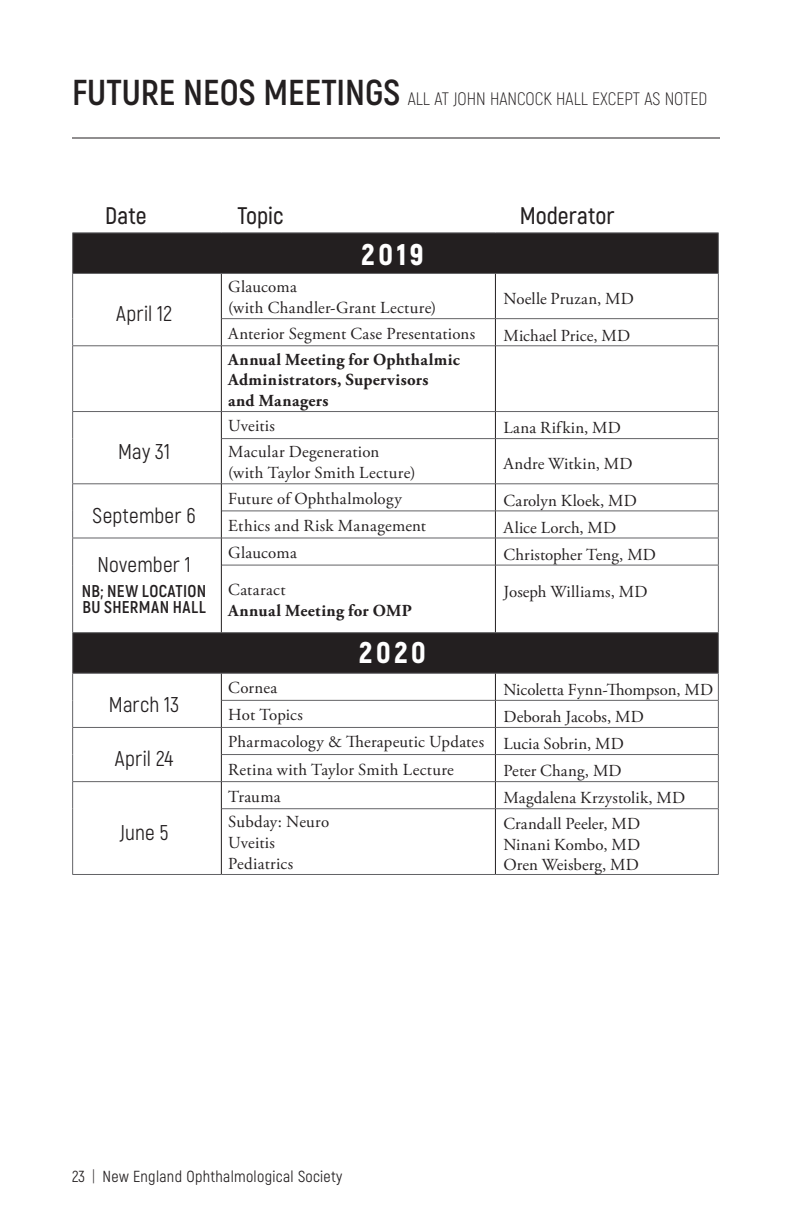
<style>
.page{position:relative;width:792px;height:1224px;background:#fff}
.page>*{position:absolute;margin:0;border:0;box-sizing:border-box;transform-origin:0 0}
.t1{font:900 30px "Akrobat";letter-spacing:.125em;color:#fff}
.Paragraph_Style_12{font:600 24px "Akrobat";color:#231f20}
.t2{font:21.4px "Akrobat";letter-spacing:.01em;color:#231f20}
.t3{font:300 18px "Akrobat";color:#231f20}
.t4{font:700 17px "Akrobat";letter-spacing:.025em;color:#231f20}
.t5{font:16.8px/20.6px "Adobe Garamond Pro";letter-spacing:.01em;color:#231f20}
.t6{font:700 16.8px/20.6px "Adobe Garamond Pro";letter-spacing:.02em;color:#231f20}
.t7{font:16px "Akrobat";letter-spacing:.02em;color:#231f20}
.s1{font-weight:700;font-size:36px}
.s2{font-weight:400}
.s3{font-weight:300}
</style>
<div class="page">
<svg style="left:73px;top:234px;width:645px;height:439px"></svg>
<hr style="left:72px;top:233px;width:149px;height:1px;background:#636366">
<hr style="left:72px;top:233px;width:1px;height:40px;background:#636366">
<hr style="left:221px;top:233px;width:274px;height:1px;background:#636366">
<hr style="left:495px;top:233px;width:224px;height:1px;background:#636366">
<hr style="left:718px;top:233px;width:1px;height:40px;background:#636366">
<hr style="left:72px;top:273px;width:149px;height:1px;background:#636366">
<hr style="left:72px;top:274px;width:1px;height:45px;background:#636366">
<hr style="left:221px;top:273px;width:274px;height:1px;background:#636366">
<hr style="left:495px;top:273px;width:224px;height:1px;background:#636366">
<hr style="left:718px;top:274px;width:1px;height:44px;background:#636366">
<svg style="left:72px;top:319px;width:1px;height:26px"></svg>
<hr style="left:222px;top:318px;width:273px;height:1px;background:#636366">
<hr style="left:495px;top:318px;width:224px;height:1px;background:#636366">
<svg style="left:718px;top:319px;width:1px;height:26px"></svg>
<hr style="left:72px;top:345px;width:149px;height:1px;background:#636366">
<hr style="left:72px;top:346px;width:1px;height:65px;background:#636366">
<hr style="left:221px;top:345px;width:274px;height:1px;background:#636366">
<hr style="left:495px;top:345px;width:224px;height:1px;background:#636366">
<hr style="left:718px;top:346px;width:1px;height:65px;background:#636366">
<hr style="left:72px;top:411px;width:149px;height:1px;background:#636366">
<svg style="left:72px;top:412px;width:1px;height:27px"></svg>
<hr style="left:221px;top:411px;width:274px;height:1px;background:#636366">
<hr style="left:495px;top:411px;width:224px;height:1px;background:#636366">
<svg style="left:718px;top:412px;width:1px;height:26px"></svg>
<hr style="left:72px;top:439px;width:1px;height:45px;background:#636366">
<hr style="left:222px;top:438px;width:273px;height:1px;background:#636366">
<hr style="left:495px;top:438px;width:224px;height:1px;background:#636366">
<hr style="left:718px;top:439px;width:1px;height:45px;background:#636366">
<hr style="left:72px;top:483px;width:149px;height:1px;background:#636366">
<hr style="left:221px;top:483px;width:274px;height:1px;background:#636366">
<hr style="left:495px;top:483px;width:224px;height:1px;background:#636366">
<hr style="left:222px;top:511px;width:273px;height:1px;background:#636366">
<hr style="left:495px;top:511px;width:224px;height:1px;background:#636366">
<hr style="left:72px;top:538px;width:149px;height:1px;background:#636366">
<svg style="left:72px;top:484px;width:1px;height:81px"></svg>
<hr style="left:221px;top:538px;width:274px;height:1px;background:#636366">
<hr style="left:495px;top:538px;width:224px;height:1px;background:#636366">
<svg style="left:718px;top:484px;width:1px;height:81px"></svg>
<hr style="left:72px;top:565px;width:1px;height:67px;background:#636366">
<hr style="left:222px;top:565px;width:273px;height:1px;background:#636366">
<hr style="left:495px;top:565px;width:224px;height:1px;background:#636366">
<hr style="left:718px;top:565px;width:1px;height:67px;background:#636366">
<hr style="left:72px;top:632px;width:149px;height:1px;background:#636366">
<hr style="left:72px;top:633px;width:1px;height:40px;background:#636366">
<hr style="left:221px;top:632px;width:274px;height:1px;background:#636366">
<hr style="left:495px;top:632px;width:224px;height:1px;background:#636366">
<hr style="left:718px;top:633px;width:1px;height:40px;background:#636366">
<hr style="left:72px;top:673px;width:149px;height:1px;background:#636366">
<hr style="left:221px;top:673px;width:274px;height:1px;background:#636366">
<hr style="left:495px;top:673px;width:224px;height:1px;background:#636366">
<hr style="left:222px;top:700px;width:273px;height:1px;background:#636366">
<hr style="left:495px;top:700px;width:224px;height:1px;background:#636366">
<hr style="left:72px;top:727px;width:149px;height:1px;background:#636366">
<hr style="left:221px;top:727px;width:274px;height:1px;background:#636366">
<hr style="left:495px;top:727px;width:224px;height:1px;background:#636366">
<hr style="left:222px;top:754px;width:273px;height:1px;background:#636366">
<hr style="left:495px;top:754px;width:224px;height:1px;background:#636366">
<hr style="left:72px;top:781px;width:149px;height:1px;background:#636366">
<svg style="left:72px;top:674px;width:1px;height:135px"></svg>
<hr style="left:221px;top:781px;width:274px;height:1px;background:#636366">
<hr style="left:495px;top:781px;width:224px;height:1px;background:#636366">
<svg style="left:718px;top:674px;width:1px;height:134px"></svg>
<hr style="left:72px;top:809px;width:1px;height:65px;background:#636366">
<hr style="left:222px;top:808px;width:273px;height:1px;background:#636366">
<hr style="left:495px;top:808px;width:224px;height:1px;background:#636366">
<hr style="left:718px;top:809px;width:1px;height:65px;background:#636366">
<hr style="left:72px;top:874px;width:149px;height:1px;background:#636366">
<hr style="left:221px;top:874px;width:274px;height:1px;background:#636366">
<hr style="left:495px;top:874px;width:224px;height:1px;background:#636366">
<hr style="left:221px;top:274px;width:1px;height:45px;background:#231f20">
<hr style="left:495px;top:274px;width:1px;height:44px;background:#231f20">
<svg style="left:221px;top:319px;width:1px;height:26px"></svg>
<svg style="left:495px;top:319px;width:1px;height:26px"></svg>
<hr style="left:221px;top:346px;width:1px;height:65px;background:#231f20">
<hr style="left:495px;top:346px;width:1px;height:65px;background:#231f20">
<svg style="left:221px;top:412px;width:1px;height:27px"></svg>
<svg style="left:495px;top:412px;width:1px;height:26px"></svg>
<hr style="left:221px;top:439px;width:1px;height:45px;background:#231f20">
<hr style="left:495px;top:439px;width:1px;height:45px;background:#231f20">
<svg style="left:221px;top:484px;width:1px;height:81px"></svg>
<svg style="left:495px;top:484px;width:1px;height:81px"></svg>
<hr style="left:221px;top:565px;width:1px;height:67px;background:#231f20">
<hr style="left:495px;top:565px;width:1px;height:67px;background:#231f20">
<svg style="left:221px;top:674px;width:1px;height:135px"></svg>
<svg style="left:495px;top:674px;width:1px;height:134px"></svg>
<hr style="left:221px;top:809px;width:1px;height:65px;background:#231f20">
<hr style="left:495px;top:809px;width:1px;height:65px;background:#231f20">
<hr style="left:72px;top:138px;width:648px;height:1px;background:#231f20">
<p class="t3" style="left:72px;top:88px;width:637px"><span class="s1">FUTURE NEOS MEETINGS</span> ALL AT JOHN HANCOCK HALL EXCEPT AS NOTED</p>
<p class="Paragraph_Style_12" style="left:105px;top:201px;width:43px">Date</p>
<p class="Paragraph_Style_12" style="left:238px;top:201px;width:47px">Topic</p>
<p class="Paragraph_Style_12" style="left:520px;top:201px;width:96px">Moderator</p>
<p class="t2" style="left:116px;top:301px;width:57px">April 12</p>
<p class="t2" style="left:118px;top:439px;width:53px">May 31</p>
<p class="t2" style="left:93px;top:502px;width:104px">September 6</p>
<p class="t2" style="left:98px;top:552px;width:95px">November 1</p>
<p class="t4" style="left:82px;top:580px;width:126px">NB; NEW LOCATION</p>
<p class="t4" style="left:82px;top:596px;width:125px">BU SHERMAN HALL</p>
<p class="t2" style="left:109px;top:692px;width:72px">March 13</p>
<p class="t2" style="left:115px;top:746px;width:60px">April 24</p>
<p class="t2" style="left:120px;top:820px;width:50px">June 5</p>
<p class="t1" style="left:362px;top:235px;width:63px">2019</p>
<p class="t5" style="left:228px;top:277px;width:210px">Glaucoma<br>(with Chandler-Grant Lecture)</p>
<p class="t5" style="left:504px;top:289px;width:132px">Noelle Pruzan, MD</p>
<p class="t5" style="left:228px;top:324px;width:248px">Anterior Segment Case Presentations</p>
<p class="t5" style="left:504px;top:325px;width:128px">Michael Price, MD</p>
<p class="t6" style="left:228px;top:349px;width:233px">Annual Meeting for Ophthalmic<br>Administrators, Supervisors<br>and Managers</p>
<p class="t5" style="left:228px;top:416px;width:48px">Uveitis</p>
<p class="t5" style="left:504px;top:418px;width:119px">Lana Rifkin, MD</p>
<p class="t5" style="left:228px;top:442px;width:189px">Macular Degeneration (with Taylor Smith Lecture)</p>
<p class="t5" style="left:504px;top:454px;width:131px">Andre Witkin, MD</p>
<p class="t5" style="left:228px;top:489px;width:175px">Future of Ophthalmology</p>
<p class="t5" style="left:504px;top:491px;width:135px">Carolyn Kloek, MD</p>
<p class="t5" style="left:228px;top:516px;width:199px">Ethics and Risk Management</p>
<p class="t5" style="left:504px;top:518px;width:114px">Alice Lorch, MD</p>
<p class="t5" style="left:228px;top:543px;width:70px">Glaucoma</p>
<p class="t5" style="left:504px;top:545px;width:154px">Christopher Teng, MD</p>
<p class="t6" style="left:228px;top:580px;width:185px"><span class="s2">Cataract<br></span>Annual Meeting for OMP</p>
<p class="t5" style="left:504px;top:582px;width:145px">Joseph Williams, MD</p>
<p class="t1" style="left:359px;top:633px;width:68px">2020</p>
<p class="t5" style="left:228px;top:678px;width:51px">Cornea</p>
<p class="t5" style="left:504px;top:680px;width:211px">Nicoletta Fynn-Thompson, MD</p>
<p class="t5" style="left:228px;top:705px;width:76px">Hot Topics</p>
<p class="t5" style="left:504px;top:707px;width:142px">Deborah Jacobs, MD</p>
<p class="t5" style="left:228px;top:732px;width:257px">Pharmacology &amp; Therapeutic Updates</p>
<p class="t5" style="left:504px;top:734px;width:122px">Lucia Sobrin, MD</p>
<p class="t5" style="left:228px;top:759px;width:227px">Retina with Taylor Smith Lecture</p>
<p class="t5" style="left:504px;top:761px;width:120px">Peter Chang, MD</p>
<p class="t5" style="left:228px;top:787px;width:54px">Trauma</p>
<p class="t5" style="left:504px;top:788px;width:183px">Magdalena Krzystolik, MD</p>
<p class="t5" style="left:228px;top:812px;width:102px">Subday: Neuro<br>Uveitis<br>Pediatrics</p>
<p class="t5" style="left:504px;top:814px;width:138px;text-align:justify">Crandall Peeler, MD Ninani Kombo, MD Oren Weisberg, MD</p>
<p class="t7" style="left:72px;top:1167px;width:272px">23 <span class="s3">|</span> New England Ophthalmological Society</p>
</div>
